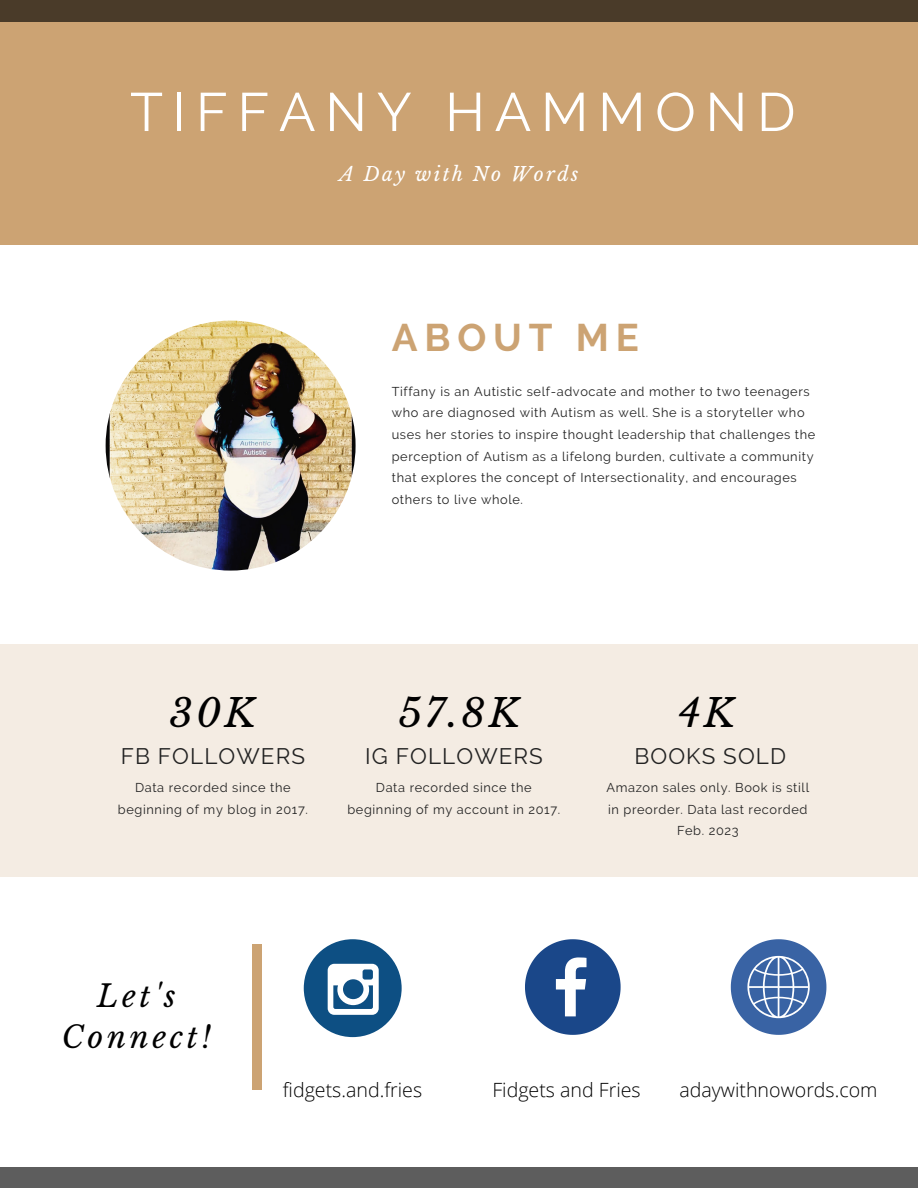
<style>
.page{position:relative;width:918px;height:1188px;background:#fff}
.page>*{position:absolute;margin:0;border:0;box-sizing:border-box;transform-origin:0 0}
.t1{font:54px "Raleway";letter-spacing:.18em;color:#fff}
.t2{font:italic 38.4px "Libre Baskerville";letter-spacing:.08em;color:#000}
.t3{font:700 38.4px "Raleway";letter-spacing:.18em;color:#cca373}
.t4{font:italic 30.3px/41.2px "Libre Baskerville";letter-spacing:.12em;color:#000;text-align:center}
.t5{font:22.35px "Raleway";letter-spacing:.05em;color:#222}
.t6{font:300 19.65px "Open Sans";color:#000}
.t7{font:italic 19.2px "Libre Baskerville";letter-spacing:.12em;color:#fff}
.t8{font:12.75px/21.8px "Raleway";letter-spacing:.05em;color:#222;text-align:center}
</style>
<div class="page">
<div style="left:0;top:0;width:918px;height:245px;background:#cca373"></div>
<div style="left:0;top:645px;width:918px;height:232px;background:#f4ece3"></div>
<img style="left:106px;top:321px;width:250px;height:250px;border-radius:50%">
<div style="left:252px;top:945px;width:9px;height:145px;background:#cca373"></div>
<div style="left:0;top:1167px;width:918px;height:21px;background:#5d5d5d"></div>
<div style="left:304px;top:939px;width:98px;height:98px;background:#0d4f83;border-radius:50%"></div>
<svg style="left:328px;top:964px;width:51px;height:51px"></svg>
<svg style="left:525px;top:939px;width:96px;height:96px"></svg>
<div style="left:0;top:0;width:918px;height:21px;background:#4a3b29"></div>
<svg style="left:731px;top:939px;width:95px;height:96px"></svg>
<h1 class="t1" style="left:130px;top:80px;width:667px">TIFFANY HAMMOND</h1>
<h3 class="t7" style="left:339px;top:163px;width:240px">A Day with No Words</h3>
<h2 class="t3" style="left:392px;top:315px;width:249px">ABOUT ME</h2>
<p class="t8" style="left:392px;top:380px;width:425px;text-align:left">Tiffany is an Autistic self-advocate and mother to two teenagers who are diagnosed with Autism as well. She is a storyteller who uses her stories to inspire thought leadership that challenges the perception of Autism as a lifelong burden, cultivate a community that explores the concept of Intersectionality, and encourages others to live whole.</p>
<h2 class="t2" style="left:170px;top:690px;width:88px">30K</h2>
<h2 class="t2" style="left:399px;top:690px;width:123px">57.8K</h2>
<h2 class="t2" style="left:679px;top:690px;width:58px">4K</h2>
<h3 class="t5" style="left:121px;top:743px;width:186px">FB FOLLOWERS</h3>
<h3 class="t5" style="left:365px;top:743px;width:179px">IG FOLLOWERS</h3>
<h3 class="t5" style="left:634px;top:743px;width:153px">BOOKS SOLD</h3>
<p class="t8" style="left:118px;top:777px;width:191px">Data recorded since the beginning of my blog in 2017.</p>
<p class="t8" style="left:347px;top:777px;width:214px">Data recorded since the beginning of my account in 2017.</p>
<p class="t8" style="left:606px;top:777px;width:204px">Amazon sales only. Book is still in preorder. Data last recorded<br>Feb. 2023</p>
<h3 class="t4" style="left:62px;top:976px;width:151px">Let's<br>Connect!</h3>
<h3 class="t6" style="left:283px;top:1076px;width:141px">fidgets.and.fries</h3>
<h3 class="t6" style="left:492px;top:1076px;width:150px">Fidgets and Fries</h3>
<h3 class="t6" style="left:679px;top:1076px;width:200px">adaywithnowords.com</h3>
</div>
